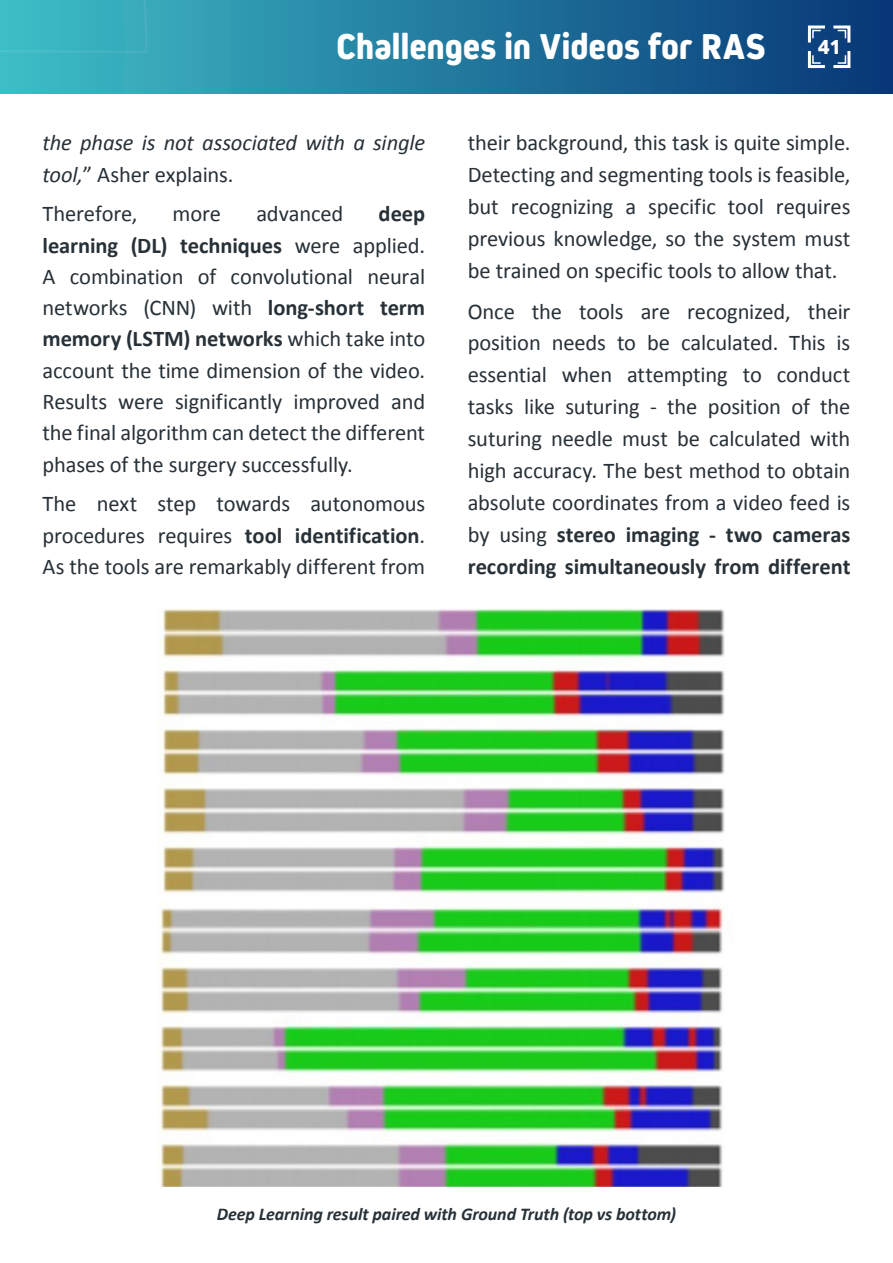
<style>
.page{position:relative;width:893px;height:1263px;background:#fff}
.page>*{position:absolute;margin:0;border:0;box-sizing:border-box;transform-origin:0 0}
.t1{font:800 37.5px "Kiro";letter-spacing:-.005em;color:#fff}
.t2{font:22.5px/32px "Calibri";letter-spacing:-.005em;color:#273137;text-align:justify}
.t3{font:italic 22.5px/31.2px "Calibri";letter-spacing:-.01em;color:#273137}
.t4{font:800 22.5px "Kiro";color:#fff}
.t5{font:italic 700 18px "Calibri";letter-spacing:-.005em;color:#273137}
.s1{font-style:normal}
.s2{font-weight:700}
</style>
<div class="page">
<div style="left:0;top:0;width:893px;height:94px;background:linear-gradient(to right,#3fbfc7,#073676)"></div>
<svg style="left:806px;top:24px;width:46px;height:46px"></svg>
<img style="left:157px;top:608px;width:568px;height:578px">
<h1 class="t1" style="left:336px;top:25px;width:431px">Challenges in Videos for RAS</h1>
<p class="t4" style="left:818px;top:34px;width:24px">41</p>
<p class="t3" style="left:43px;top:126px;width:384px">the phase is not associated with a single tool,<span class="s1">” Asher explains.</span></p>
<p class="t2" style="left:43px;top:197px;width:96px">Therefore,</p>
<p class="t2" style="left:173px;top:197px;width:50px">more</p>
<p class="t2" style="left:256px;top:197px;width:89px">advanced</p>
<p class="t2" style="left:43px;top:198px;width:384px;line-height:31.3px;text-indent:336px"><span class="s2">deep learning (DL) techniques</span> were applied.<br>A combination of convolutional neural networks (CNN) with <span class="s2">long-short term memory (LSTM) networks</span> which take into account the time dimension of the video.<br>Results were significantly improved and the final algorithm can detect the different phases of the surgery successfully.</p>
<p class="t2" style="left:43px;top:488px;width:384px;line-height:31.3px">The next step towards autonomous procedures requires <span class="s2">tool identification</span>.<br>As the tools are remarkably different from</p>
<p class="t2" style="left:468px;top:126px;width:384px">their background, this task is quite simple.<br>Detecting and segmenting tools is feasible, but recognizing a specific tool requires previous knowledge, so the system must be trained on specific tools to allow that.</p>
<p class="t2" style="left:468px;top:294px;width:384px">Once the tools are recognized, their position needs to be calculated. This is essential when attempting to conduct tasks like suturing - the position of the suturing needle must be calculated with high accuracy. The best method to obtain absolute coordinates from a video feed is by using <span class="s2">stereo imaging - two cameras recording simultaneously from different</span></p>
<p class="t5" style="left:217px;top:1202px;width:461px">Deep Learning result paired with Ground Truth (top vs bottom)</p>
</div>
